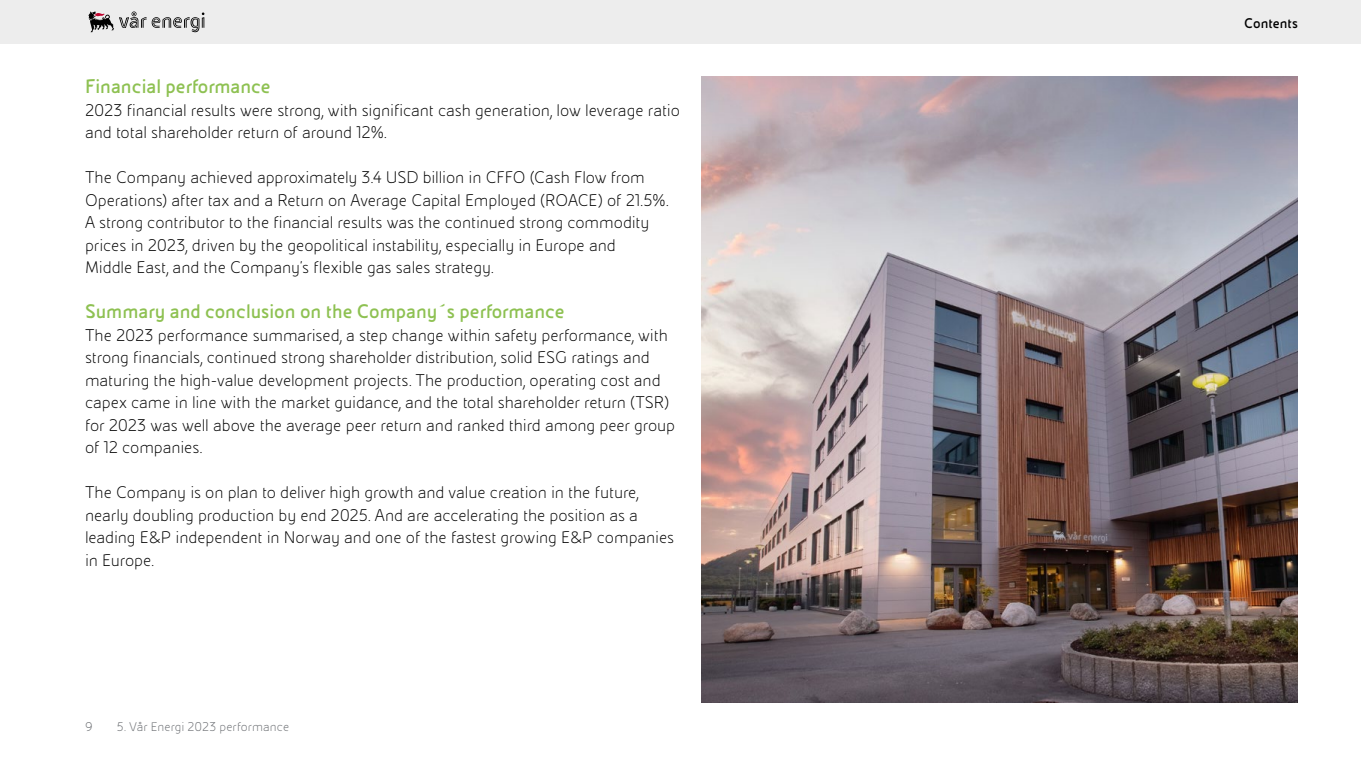
<style>
.page{position:relative;width:1361px;height:766px;background:#fff}
.page>*{position:absolute;margin:0;border:0;box-sizing:border-box;transform-origin:0 0}
.t1{font:700 21px "Eni Exp";color:#8ec152}
.t2{font:300 18px/22.5px "Eni Exp";letter-spacing:-.005em;color:#000}
.t3{font:700 15px "Eni Exp";letter-spacing:.005em;color:#000}
.t4{font:300 13.5px "Eni Exp";letter-spacing:.005em;color:#6a6d71}
</style>
<div class="page">
<div style="left:0;top:0;width:1361px;height:44px;background:#ededed"></div>
<svg style="left:88px;top:11px;width:116px;height:21px"></svg>
<img style="left:702px;top:77px;width:595px;height:625px">
<p class="t1" style="left:85px;top:75px;width:187px">Financial performance</p>
<p class="t2" style="left:85px;top:99px;width:596px">2023 financial results were strong, with significant cash generation, low leverage ratio and total shareholder return of around 12%.</p>
<p class="t2" style="left:85px;top:167px;width:585px">The Company achieved approximately 3.4 USD billion in CFFO (Cash Flow from Operations) after tax and a Return on Average Capital Employed (ROACE) of 21.5%.<br>A strong contributor to the financial results was the continued strong commodity prices in 2023, driven by the geopolitical instability, especially in Europe and<br>Middle East, and the Company’s flexible gas sales strategy.</p>
<p class="t1" style="left:85px;top:300px;width:481px">Summary and conclusion on the Company´s performance</p>
<p class="t2" style="left:85px;top:324px;width:592px">The 2023 performance summarised, a step change within safety performance, with strong financials, continued strong shareholder distribution, solid ESG ratings and maturing the high-value development projects. The production, operating cost and capex came in line with the market guidance, and the total shareholder return (TSR) for 2023 was well above the average peer return and ranked third among peer group of 12 companies.</p>
<p class="t2" style="left:85px;top:482px;width:591px">The Company is on plan to deliver high growth and value creation in the future, nearly doubling production by end 2025. And are accelerating the position as a leading E&amp;P independent in Norway and one of the fastest growing E&amp;P companies in Europe.</p>
<p class="t4" style="left:85px;top:719px;width:9px">9</p>
<p class="t4" style="left:117px;top:719px;width:174px">5. Vår Energi 2023 performance</p>
<p class="t3" style="left:1244px;top:15px;width:56px">Contents</p>
</div>
